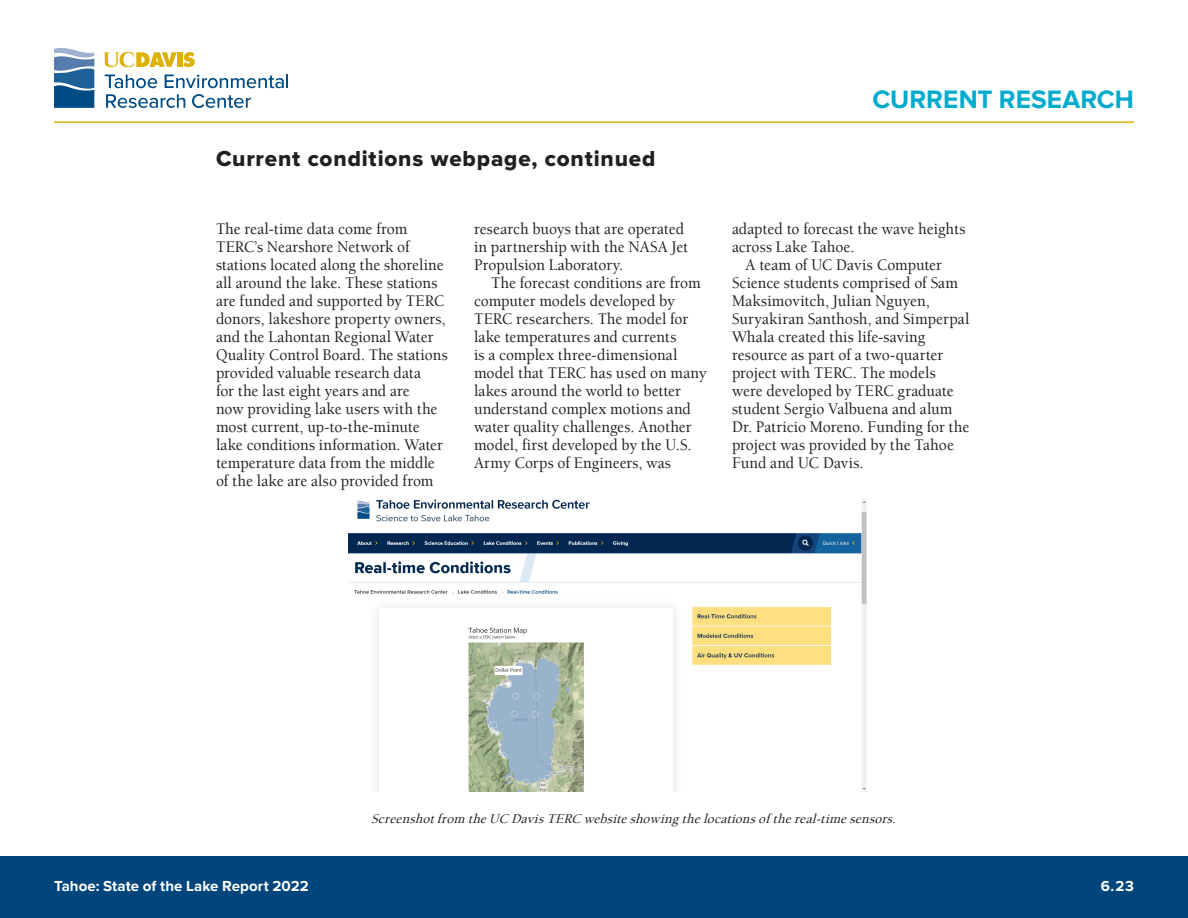
<style>
.page{position:relative;width:1188px;height:918px;background:#fff}
.page>*{position:absolute;margin:0;border:0;box-sizing:border-box;transform-origin:0 0}
.t1{font:700 26.1px "Proxima Nova";color:#00abcd}
._02_Title{font:22.5px "Proxima Nova Extrabld";letter-spacing:.035em;color:#231f20}
._05_Text{font:500 16.5px/18px "Berkeley UC Davis";letter-spacing:.005em;color:#231f20;scale:.94 1}
.t2{font:700 15.15px "Proxima Nova";letter-spacing:.005em;color:#fff}
._05_Text-2{font:italic 500 13.5px "Berkeley UC Davis";color:#231f20}
</style>
<div class="page">
<div style="left:0;top:856px;width:1188px;height:62px;background:#00457b"></div>
<hr style="left:54px;top:121px;width:1080px;height:2px;background:#deb308">
<svg style="left:183px;top:52px;width:12px;height:15px"></svg>
<div style="left:177px;top:52px;width:5px;height:15px;background:#ddb207"></div>
<svg style="left:103px;top:52px;width:74px;height:15px"></svg>
<svg style="left:105px;top:75px;width:52px;height:13px"></svg>
<svg style="left:165px;top:75px;width:123px;height:13px"></svg>
<svg style="left:106px;top:94px;width:79px;height:14px"></svg>
<svg style="left:192px;top:94px;width:59px;height:14px"></svg>
<svg style="left:54px;top:48px;width:40px;height:60px;background:#4d7faa"></svg>
<img style="left:348px;top:500px;width:519px;height:292px">
<p class="_02_Title" style="left:216px;top:146px;width:441px">Current conditions webpage, continued</p>
<p class="_05_Text" style="left:216px;top:220px;width:248px">The real-time data come from TERC’s Nearshore Network of stations located along the shoreline all around the lake. These stations are funded and supported by TERC donors, lakeshore property owners, and the Lahontan Regional Water Quality Control Board. The stations provided valuable research data<br>for the last eight years and are<br>now providing lake users with the most current, up-to-the-minute lake conditions information. Water temperature data from the middle of the lake are also provided from</p>
<p class="_05_Text" style="left:474px;top:220px;width:229px">research buoys that are operated in partnership with the NASA Jet<br>Propulsion Laboratory.</p>
<p class="_05_Text" style="left:474px;top:274px;width:249px;text-indent:17px">The forecast conditions are from computer models developed by<br>TERC researchers. The model for lake temperatures and currents<br>is a complex three-dimensional model that TERC has used on many lakes around the world to better understand complex motions and water quality challenges. Another model, first developed by the U.S.<br>Army Corps of Engineers, was</p>
<h1 class="t1" style="left:872px;top:85px;width:263px">CURRENT RESEARCH</h1>
<p class="_05_Text" style="left:732px;top:220px;width:250px">adapted to forecast the wave heights across Lake Tahoe.</p>
<p class="_05_Text" style="left:732px;top:256px;width:254px;text-indent:14px">A team of UC Davis Computer<br>Science students comprised of Sam<br>Maksimovitch, Julian Nguyen,<br>Suryakiran Santhosh, and Simperpal<br>Whala created this life-saving resource as part of a two-quarter project with TERC. The models were developed by TERC graduate student Sergio Valbuena and alum<br>Dr. Patricio Moreno. Funding for the project was provided by the Tahoe<br>Fund and UC Davis.</p>
<p class="t2" style="left:54px;top:877px;width:256px">Tahoe: State of the Lake Report 2022</p>
<p class="_05_Text-2" style="left:371px;top:810px;width:530px">Screenshotfrom theUC DavisTERC websiteshowingthelocationsof thereal-timesensors.</p>
<p class="t2" style="left:1101px;top:877px;width:35px">6.23</p>
</div>
